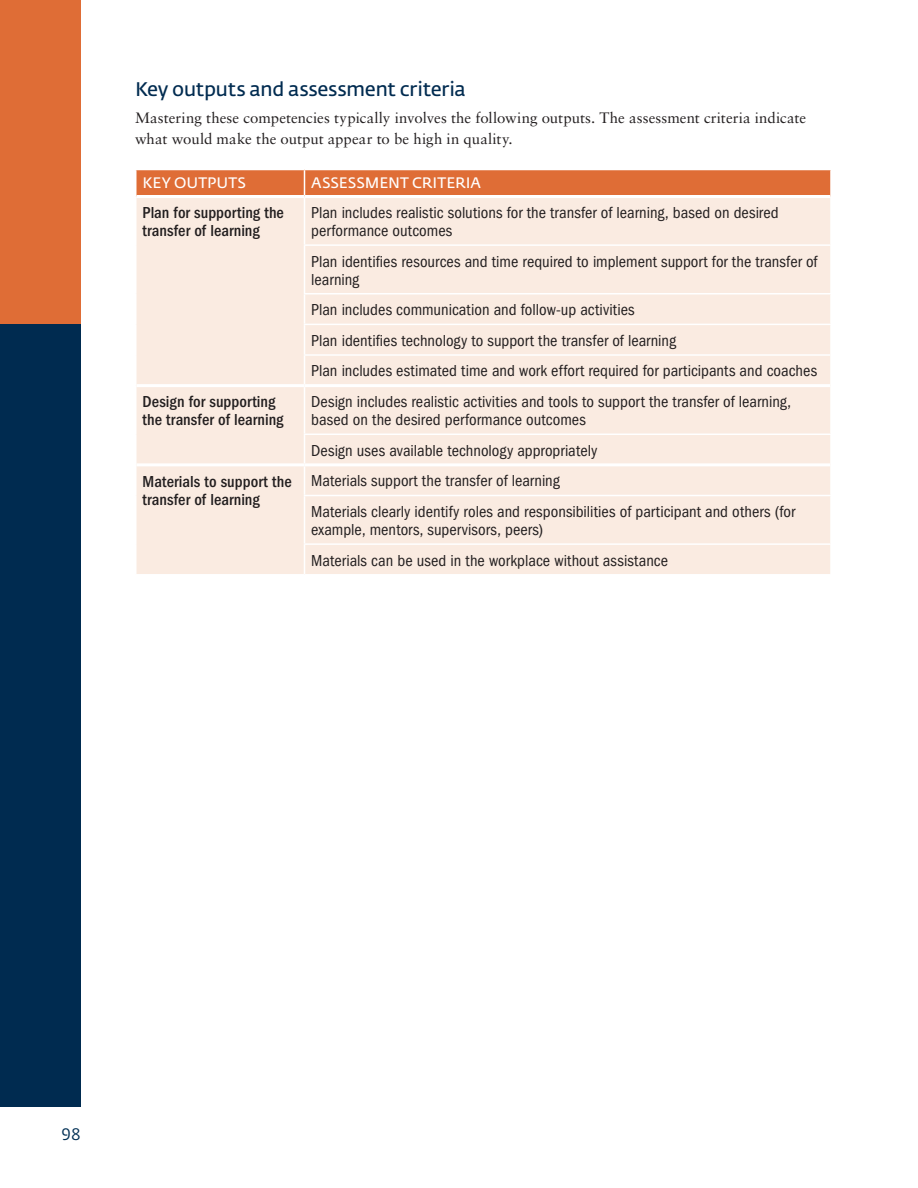
<style>
.page{position:relative;width:918px;height:1188px;background:#fff}
.page>*{position:absolute;margin:0;border:0;box-sizing:border-box;transform-origin:0 0}
.t1{font:19.5px "Fedra Sans";letter-spacing:-.025em;color:#002b50}
.t2{font:condensed 16.5px/30.6px "Franklin Gothic LT";color:#231f20}
.t3{font:500 condensed 16.5px/18px "Franklin Gothic LT";letter-spacing:.005em;color:#231f20}
.t4{font:16.5px "Fedra Sans Std";color:#002f54}
.t5{font:15px/21px "Sabon LT Std";letter-spacing:.005em;color:#231f20}
.t6{font:15px "Fedra Sans";color:#fff}
</style>
<div class="page">
<div style="left:0;top:0;width:81px;height:1107px;background:#002b50"></div>
<div style="left:0;top:0;width:81px;height:324px;background:#df6d36"></div>
<div style="left:136px;top:196px;width:695px;height:378px;background:#faebe1"></div>
<div style="left:136px;top:170px;width:694px;height:25px;background:#df6d36"></div>
<hr style="left:304px;top:198px;width:1px;height:46px;background:#fff">
<hr style="left:830px;top:197px;width:2px;height:47px;background:#fff">
<hr style="left:304px;top:244px;width:528px;height:2px;background:#fff">
<hr style="left:304px;top:246px;width:1px;height:47px;background:#fff">
<hr style="left:830px;top:246px;width:2px;height:47px;background:#fff">
<hr style="left:304px;top:293px;width:528px;height:2px;background:#fff">
<hr style="left:830px;top:295px;width:2px;height:29px;background:#fff">
<hr style="left:304px;top:324px;width:528px;height:1px;background:#fff">
<hr style="left:830px;top:325px;width:2px;height:29px;background:#fff">
<hr style="left:304px;top:354px;width:528px;height:2px;background:#fff">
<svg style="left:304px;top:295px;width:1px;height:89px"></svg>
<hr style="left:830px;top:356px;width:2px;height:30px;background:#fff">
<hr style="left:304px;top:387px;width:1px;height:47px;background:#fff">
<hr style="left:830px;top:386px;width:2px;height:48px;background:#fff">
<hr style="left:304px;top:434px;width:528px;height:1px;background:#fff">
<hr style="left:830px;top:435px;width:2px;height:30px;background:#fff">
<svg style="left:304px;top:435px;width:1px;height:60px"></svg>
<hr style="left:830px;top:465px;width:2px;height:30px;background:#fff">
<hr style="left:304px;top:495px;width:528px;height:1px;background:#fff">
<hr style="left:304px;top:496px;width:1px;height:47px;background:#fff">
<hr style="left:830px;top:496px;width:2px;height:47px;background:#fff">
<hr style="left:304px;top:543px;width:528px;height:2px;background:#fff">
<svg style="left:304px;top:545px;width:1px;height:29px"></svg>
<hr style="left:830px;top:545px;width:2px;height:29px;background:#fff">
<hr style="left:136px;top:195px;width:168px;height:3px;background:#fff">
<hr style="left:136px;top:384px;width:168px;height:3px;background:#fff">
<hr style="left:136px;top:463px;width:168px;height:3px;background:#fff">
<hr style="left:304px;top:195px;width:526px;height:3px;background:#fff">
<hr style="left:304px;top:384px;width:526px;height:3px;background:#fff">
<hr style="left:304px;top:463px;width:526px;height:3px;background:#fff">
<p class="t1" style="left:135px;top:78px;width:333px">Key outputs and assessment criteria</p>
<p class="t5" style="left:135px;top:108px;width:673px">Mastering these competencies typically involves the following outputs. The assessment criteria indicate what would make the output appear to be high in quality.</p>
<p class="t6" style="left:142px;top:174px;width:105px">KEY OUTPUTS</p>
<p class="t6" style="left:311px;top:174px;width:171px">ASSESSMENT CRITERIA</p>
<p class="t3" style="left:142px;top:204px;width:143px">Plan for supporting the transfer of learning</p>
<p class="t2" style="left:311px;top:204px;width:469px;line-height:18px">Plan includes realistic solutions for the transfer of learning, based on desired performance outcomes</p>
<p class="t2" style="left:311px;top:252px;width:508px;line-height:18px">Plan identifies resources and time required to implement support for the transfer of learning</p>
<p class="t2" style="left:311px;top:295px;width:507px">Plan includes communication and follow-up activities<br>Plan identifies technology to support the transfer of learning<br>Plan includes estimated time and work effort required for participants and coaches</p>
<p class="t3" style="left:142px;top:393px;width:143px">Design for supporting the transfer of learning</p>
<p class="t2" style="left:311px;top:393px;width:481px;line-height:18px">Design includes realistic activities and tools to support the transfer of learning, based on the desired performance outcomes</p>
<p class="t2" style="left:311px;top:435px;width:288px">Design uses available technology appropriately</p>
<p class="t3" style="left:142px;top:472px;width:151px">Materials to support the transfer of learning</p>
<p class="t2" style="left:311px;top:466px;width:486px">Materials support the transfer of learning<br>Materials clearly identify roles and responsibilities of participant and others (for</p>
<p class="t2" style="left:311px;top:514px;width:358px">example, mentors, supervisors, peers)<br>Materials can be used in the workplace without assistance</p>
<p class="t4" style="left:62px;top:1124px;width:21px">98</p>
</div>
